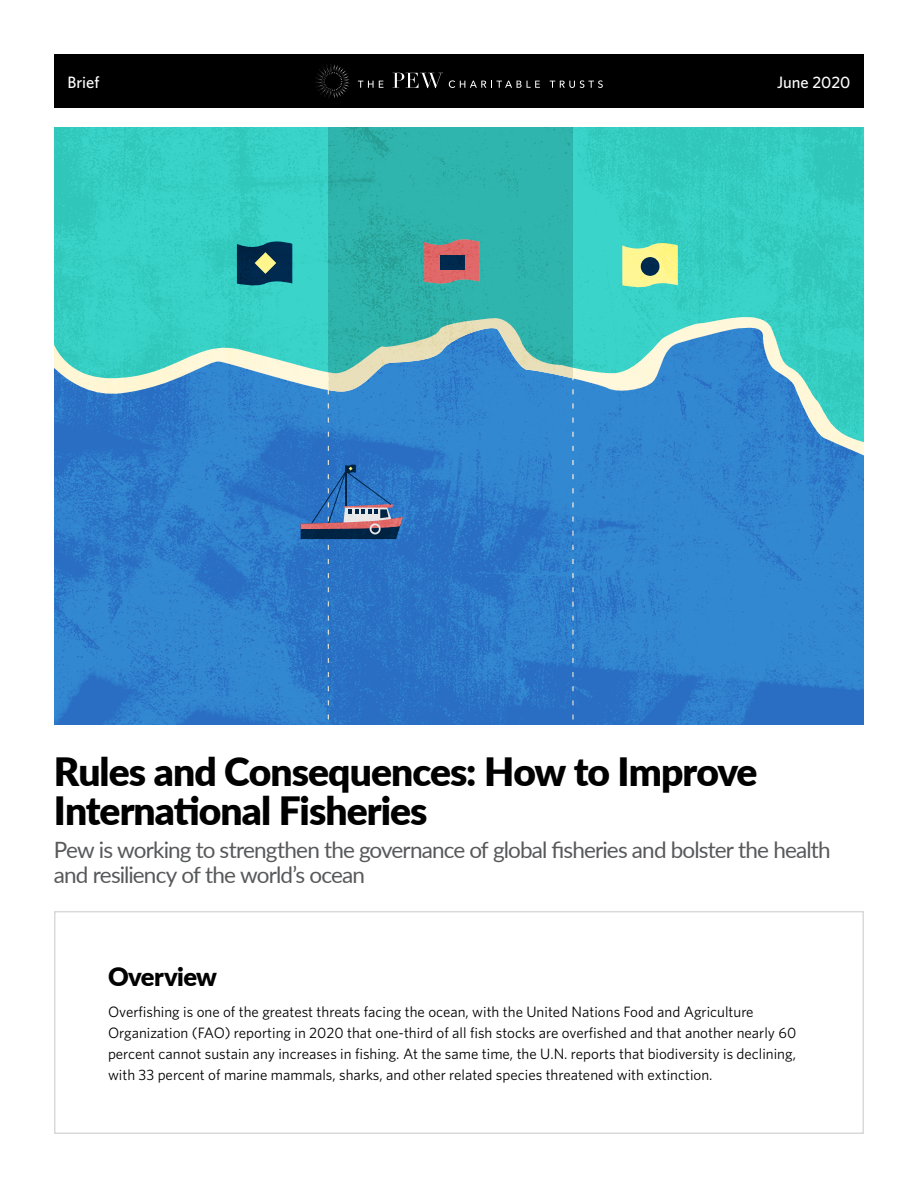
<style>
.page{position:relative;width:918px;height:1188px;background:#fff}
.page>*{position:absolute;margin:0;border:0;box-sizing:border-box;transform-origin:0 0}
.t1{font:900 39px/39px "Lato";letter-spacing:-.025em;color:#000}
.t2{font:900 25.5px "Lato";letter-spacing:-.025em;color:#000}
.t3{font:22.5px/25.5px "Lato";letter-spacing:-.04em;color:#58595b}
.t4{font:500 16.5px "Whitney";color:#fff}
.t5{font:15px/21px "Whitney";color:#000}
</style>
<div class="page">
<div style="left:54px;top:54px;width:810px;height:54px;background:#000"></div>
<svg style="left:315px;top:64px;width:35px;height:34px"></svg>
<svg style="left:358px;top:81px;width:25px;height:7px"></svg>
<svg style="left:449px;top:80px;width:91px;height:8px"></svg>
<svg style="left:550px;top:80px;width:53px;height:8px"></svg>
<svg style="left:392px;top:73px;width:51px;height:15px"></svg>
<img style="left:54px;top:128px;width:810px;height:597px">
<p class="t4" style="left:67px;top:71px;width:34px">Brief</p>
<p class="t4" style="left:777px;top:71px;width:75px">June 2020</p>
<h1 class="t1" style="left:54px;top:750px;width:705px">Rules and Consequences: How to Improve<br>International Fisheries</h1>
<h3 class="t3" style="left:54px;top:836px;width:778px">Pew is working to strengthen the governance of global fisheries and bolster the health and resiliency of the world’s ocean</h3>
<h2 class="t2" style="left:108px;top:957px;width:111px">Overview</h2>
<p class="t5" style="left:108px;top:1001px;width:690px">Overfishing is one of the greatest threats facing the ocean, with the United Nations Food and Agriculture Organization (FAO) reporting in 2020 that one-third of all fish stocks are overfished and that another nearly 60 percent cannot sustain any increases in fishing. At the same time, the U.N. reports that biodiversity is declining, with 33 percent of marine mammals, sharks, and other related species threatened with extinction.</p>
</div>
